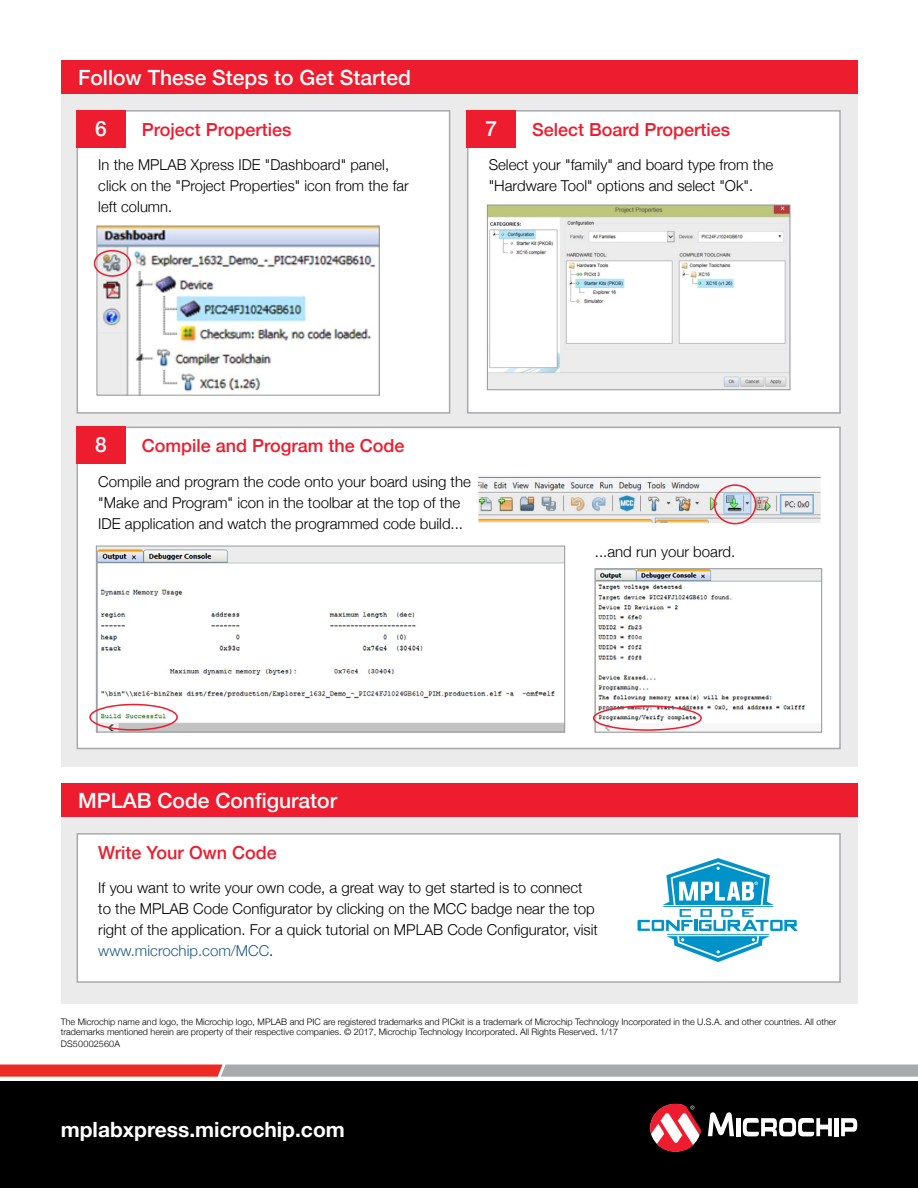
<style>
.page{position:relative;width:918px;height:1188px;background:#fff}
.page>*{position:absolute;margin:0;border:0;box-sizing:border-box;transform-origin:0 0}
.t1{font:500 21px "Helvetica Neue";color:#fff}
.t2{font:700 21px "Helvetica Neue";color:#fff}
.t3{font:500 18px "Helvetica Neue";color:#ed1c2e}
.t4{font:300 15px/21px "Helvetica Neue";color:#000}
.t5{font:300 9px/10.5px "Helvetica Neue";color:#000}
.t6{font:300 9px "Helvetica Neue";letter-spacing:.02em;color:#000}
.s1{color:#1f5b84}
</style>
<div class="page">
<div style="left:61px;top:94px;width:797px;height:673px;background:#ebebec"></div>
<div style="left:61px;top:817px;width:797px;height:186px;background:#ebebec"></div>
<div style="left:61px;top:61px;width:797px;height:33px;background:#ed1c2e"></div>
<div style="left:61px;top:784px;width:797px;height:33px;background:#ed1c2e"></div>
<div style="left:77px;top:111px;width:373px;height:302px;background:#fff"></div>
<div style="left:77px;top:110px;width:373px;height:304px;border:2px solid #a7a9ac"></div>
<img style="left:99px;top:228px;width:278px;height:165px">
<div style="left:97px;top:226px;width:282px;height:169px;border:1px solid #939598"></div>
<div style="left:77px;top:834px;width:763px;height:148px;background:#fff"></div>
<div style="left:77px;top:833px;width:764px;height:150px;border:2px solid #a7a9ac"></div>
<div style="left:468px;top:111px;width:372px;height:302px;background:#fff"></div>
<div style="left:467px;top:110px;width:374px;height:304px;border:2px solid #a7a9ac"></div>
<img style="left:489px;top:207px;width:299px;height:181px">
<div style="left:487px;top:205px;width:303px;height:185px;border:1px solid #939598"></div>
<div style="left:0;top:1081px;width:918px;height:107px;background:#000"></div>
<svg style="left:708px;top:1112px;width:26px;height:24px"></svg>
<div style="left:736px;top:1118px;width:5px;height:18px;background:#fff"></div>
<hr style="left:835px;top:1118px;width:4px;height:18px;background:#fff">
<svg style="left:841px;top:1118px;width:16px;height:18px"></svg>
<svg style="left:743px;top:1118px;width:89px;height:18px"></svg>
<svg style="left:650px;top:1104px;width:51px;height:48px"></svg>
<div style="left:77px;top:110px;width:49px;height:37px;background:#ed1c2e"></div>
<div style="left:467px;top:110px;width:49px;height:37px;background:#ed1c2e"></div>
<svg style="left:0;top:1065px;width:918px;height:12px"></svg>
<div style="left:77px;top:427px;width:763px;height:321px;background:#fff"></div>
<div style="left:77px;top:427px;width:764px;height:322px;border:2px solid #a7a9ac"></div>
<div style="left:77px;top:427px;width:49px;height:37px;background:#ed1c2e"></div>
<img style="left:478px;top:476px;width:342px;height:46px">
<div style="left:714px;top:484px;width:42px;height:40px;border:2px solid #ed1c2e;border-radius:50%"></div>
<img style="left:597px;top:571px;width:223px;height:159px">
<div style="left:595px;top:569px;width:227px;height:163px;border:1px solid #939598"></div>
<div style="left:593px;top:705px;width:109px;height:26px;border:2px solid #ed1c2e;border-radius:50%"></div>
<img style="left:98px;top:548px;width:465px;height:182px">
<div style="left:96px;top:546px;width:469px;height:186px;border:1px solid #939598"></div>
<div style="left:89px;top:704px;width:89px;height:27px;border:2px solid #ed1c2e;border-radius:50%"></div>
<svg style="left:637px;top:858px;width:161px;height:104px"></svg>
<div style="left:94px;top:250px;width:37px;height:27px;border:2px solid #ed1c2e;border-radius:50%"></div>
<h1 class="t1" style="left:78px;top:60px;width:334px">Follow These Steps to Get Started</h1>
<h1 class="t1" style="left:95px;top:111px;width:13px">6</h1>
<h1 class="t1" style="left:486px;top:111px;width:13px">7</h1>
<p class="t3" style="left:532px;top:115px;width:200px">Select Board Properties</p>
<p class="t4" style="left:489px;top:153px;width:286px">Select your "family" and board type from the "Hardware Tool" options and select "Ok".</p>
<p class="t3" style="left:142px;top:115px;width:151px">Project Properties</p>
<p class="t4" style="left:98px;top:153px;width:312px">In the MPLAB Xpress IDE "Dashboard" panel, click on the "Project Properties" icon from the far left column.</p>
<h1 class="t1" style="left:95px;top:428px;width:13px">8</h1>
<p class="t3" style="left:142px;top:432px;width:264px">Compile and Program the Code</p>
<p class="t4" style="left:98px;top:470px;width:374px">Compile and program the code onto your board using the "Make and Program" icon in the toolbar at the top of the<br>IDE application and watch the programmed code build...</p>
<h1 class="t1" style="left:78px;top:783px;width:261px">MPLAB Code Configurator</h1>
<p class="t4" style="left:595px;top:540px;width:142px">...and run your board.</p>
<p class="t3" style="left:98px;top:838px;width:180px">Write Your Own Code</p>
<p class="t4" style="left:98px;top:876px;width:501px">If you want to write your own code, a great way to get started is to connect to the MPLAB Code Configurator by clicking on the MCC badge near the top right of the application. For a quick tutorial on MPLAB Code Configurator, visit <span class="s1">www.microchip.com/MCC</span>.</p>
<p class="t5" style="left:61px;top:1016px;width:777px">The Microchip name and logo, the Microchip logo, MPLAB and PIC are registered trademarks and PICkit is a trademark of Microchip Technology Incorporated in the U.S.A. and other countries. All other trademarks mentioned herein are property of their respective companies. © 2017, Microchip Technology Incorporated. All Rights Reserved. 1/17</p>
<p class="t6" style="left:61px;top:1037px;width:61px">DS50002560A</p>
<h1 class="t2" style="left:61px;top:1113px;width:286px">mplabxpress.microchip.com</h1>
</div>
